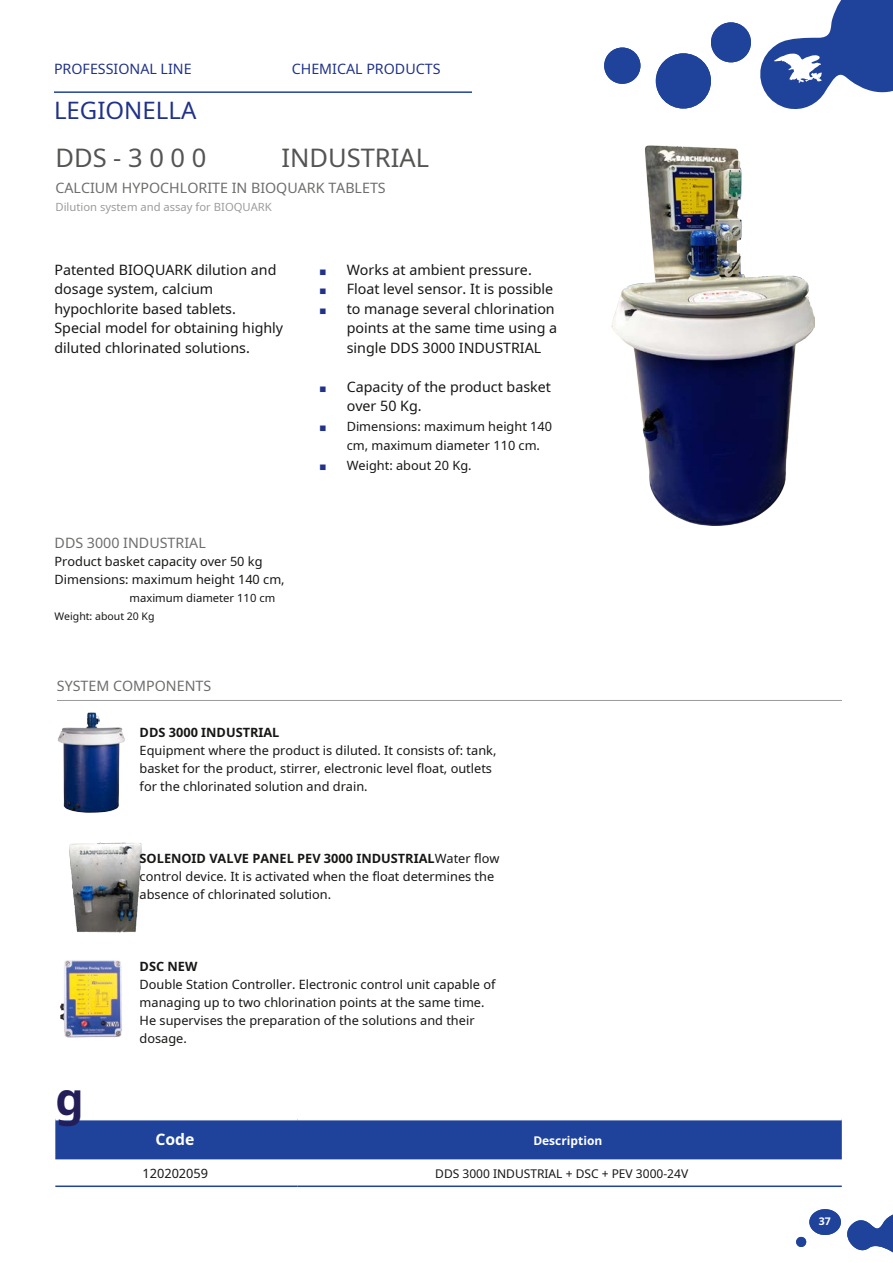
<style>
.page{position:relative;width:893px;height:1263px;background:#fff}
.page>*{position:absolute;margin:0;border:0;box-sizing:border-box;transform-origin:0 0}
.t1{font:700 45px "Noto Sans";color:#231e57}
.t2{font:25.5px "Noto Sans";color:#545453}
.t3{font:24px "Noto Sans";color:#203289}
.t4{font:700 15.75px "Noto Sans";color:#fff}
.t5{font:14.25px/19.5px "Noto Sans";color:#171615}
.t6{font:14.25px "Noto Sans";color:#6d6d6c}
.t7{font:14.25px "Noto Sans";color:#203289}
.t8{font:12.75px/18px "Noto Sans";color:#171615}
.t9{font:700 12.75px "Noto Sans";color:#171615}
.t10{font:12px "Noto Sans";color:#171615}
.t11{font:700 12px "Noto Sans";color:#fff}
.t12{font:11.25px "Noto Sans";color:#9c9c9b}
.t13{font:11.25px "Noto Sans";color:#171615}
.t14{font:10.5px "Noto Sans";color:#171615}
.t15{font:700 10.5px "Noto Sans";color:#fff}
.t16{font:7.5px "Noto Sans Symbols 2";color:#203289}
.s1{color:#203289}
.s2{font-weight:700}
</style>
<div class="page">
<svg style="left:796px;top:1209px;width:97px;height:44px"></svg>
<svg style="left:656px;top:22px;width:95px;height:87px"></svg>
<svg style="left:604px;top:48px;width:36px;height:36px"></svg>
<svg style="left:760px;top:0;width:133px;height:109px"></svg>
<hr style="left:54px;top:91px;width:418px;height:2px;background:#1f439b">
<div style="left:55px;top:1120px;width:787px;height:39px;background:#1f439b"></div>
<hr style="left:55px;top:1185px;width:243px;height:2px;background:#1f439b">
<hr style="left:298px;top:1185px;width:544px;height:2px;background:#1f439b">
<hr style="left:57px;top:700px;width:785px;height:1px;background:#6c6d70">
<img style="left:57px;top:700px;width:76px;height:113px">
<img style="left:60px;top:932px;width:66px;height:106px">
<img style="left:611px;top:145px;width:203px;height:381px">
<img style="left:69px;top:842px;width:72px;height:90px">
<p class="t7" style="left:54px;top:59px;width:139px">PROFESSIONAL LINE</p>
<p class="t7" style="left:292px;top:59px;width:150px">CHEMICAL PRODUCTS</p>
<h3 class="t3" style="left:54px;top:94px;width:144px">LEGIONELLA</h3>
<h2 class="t2" style="left:55px;top:139px;width:152px">DDS - 3 0 0 0</h2>
<h2 class="t2" style="left:281px;top:139px;width:149px">INDUSTRIAL</h2>
<p class="t6" style="left:55px;top:178px;width:332px">CALCIUM HYPOCHLORITE IN BIOQUARK TABLETS</p>
<p class="t12" style="left:55px;top:199px;width:218px">Dilution system and assay for BIOQUARK</p>
<p class="t5" style="left:54px;top:259px;width:230px">Patented BIOQUARK dilution and dosage system, calcium hypochlorite based tablets.<br>Special model for obtaining highly diluted chlorinated solutions.</p>
<p class="t5" style="left:347px;top:259px;width:212px;text-indent:-27px"><span class="s1">■</span> Works at ambient pressure.<br>Float level sensor. It is possible to manage several chlorination points at the same time using a single DDS 3000 INDUSTRIAL</p>
<p class="t5" style="left:347px;top:376px;width:206px">Capacity of the product basket over 50 Kg.</p>
<p class="t8" style="left:347px;top:416px;width:207px;line-height:19.5px">Dimensions: maximum height 140 cm, maximum diameter 110 cm.<br>Weight: about 20 Kg.</p>
<p class="t16" style="left:320px;top:287px;width:8px">■</p>
<p class="t16" style="left:320px;top:307px;width:8px">■</p>
<p class="t16" style="left:320px;top:385px;width:8px">■</p>
<p class="t16" style="left:320px;top:424px;width:8px">■</p>
<p class="t16" style="left:320px;top:463px;width:8px">■</p>
<p class="t6" style="left:55px;top:532px;width:153px">DDS 3000 INDUSTRIAL</p>
<p class="t8" style="left:54px;top:552px;width:232px">Product basket capacity over 50 kg<br>Dimensions: maximum height 140 cm,</p>
<p class="t13" style="left:130px;top:590px;width:147px">maximum diameter 110 cm</p>
<p class="t14" style="left:54px;top:608px;width:102px">Weight: about 20 Kg</p>
<p class="t6" style="left:57px;top:676px;width:156px">SYSTEM COMPONENTS</p>
<p class="t9" style="left:140px;top:723px;width:141px">DDS 3000 INDUSTRIAL</p>
<p class="t8" style="left:140px;top:741px;width:358px">Equipment where the product is diluted. It consists of: tank, basket for the product, stirrer, electronic level float, outlets for the chlorinated solution and drain.</p>
<p class="t8" style="left:140px;top:849px;width:361px"><span class="s2">SOLENOID VALVE PANEL PEV 3000 INDUSTRIAL</span>Water flow control device. It is activated when the float determines the absence of chlorinated solution.</p>
<h1 class="t1" style="left:55px;top:1066px;width:30px">g</h1>
<p class="t9" style="left:140px;top:957px;width:59px">DSC NEW</p>
<p class="t8" style="left:140px;top:975px;width:357px">Double Station Controller. Electronic control unit capable of managing up to two chlorination points at the same time.<br>He supervises the preparation of the solutions and their dosage.</p>
<p class="t4" style="left:155px;top:1128px;width:41px">Code</p>
<p class="t11" style="left:533px;top:1132px;width:70px">Description</p>
<p class="t8" style="left:142px;top:1164px;width:67px">120202059</p>
<p class="t10" style="left:435px;top:1165px;width:254px">DDS 3000 INDUSTRIAL + DSC + PEV 3000-24V</p>
<p class="t15" style="left:819px;top:1213px;width:14px">37</p>
</div>
